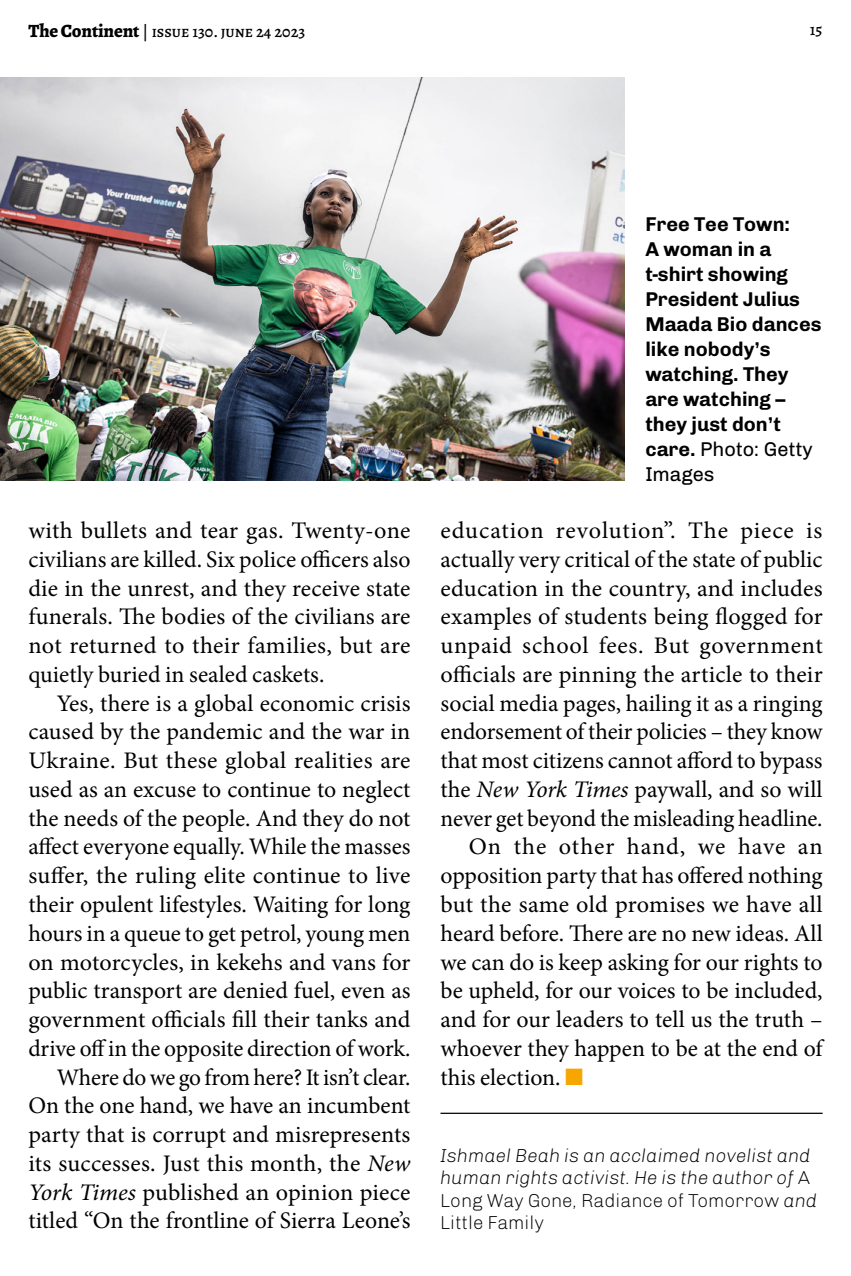
<style>
.page{position:relative;width:851px;height:1276px;background:#fff}
.page>*{position:absolute;margin:0;border:0;box-sizing:border-box;transform-origin:0 0}
.t1{font:23.75px/28.8px "Minion Pro";color:#000;text-align:justify}
.t2{font:700 20px/25px "Chivo";color:#000}
.t3{font:italic 300 18.75px/22.5px "Chivo";color:#000}
.t4{font:500 16.25px "Alegreya";color:#000}
.s1{font-weight:800;font-size:18.75px}
.s2{font-style:italic}
.s3{font-weight:400}
.s4{color:#f7a600}
.s5{font-style:normal}
</style>
<div class="page">
<img style="left:0;top:78px;width:624px;height:402px">
<hr style="left:440px;top:1112px;width:382px;height:2px;background:#000">
<p class="t4" style="left:28px;top:22px;width:278px"><span class="s1">The Continent</span> | issue 130. june 24 2023</p>
<p class="t4" style="left:809px;top:19px;width:14px">15</p>
<p class="t1" style="left:28px;top:516px;width:383px">with bullets and tear gas. Twenty-one civilians are killed. Six police officers also die in the unrest, and they receive state funerals. The bodies of the civilians are not returned to their families, but are quietly buried in sealed caskets.</p>
<p class="t1" style="left:28px;top:689px;width:383px;text-indent:28px">Yes, there is a global economic crisis caused by the pandemic and the war in Ukraine. But these global realities are used as an excuse to continue to neglect the needs of the people. And they do not affect everyone equally. While the masses suffer, the ruling elite continue to live their opulent lifestyles. Waiting for long hours in a queue to get petrol, young men on motorcycles, in kekehs and vans for public transport are denied fuel, even as government officials fill their tanks and drive off in the opposite direction of work.</p>
<p class="t1" style="left:28px;top:1062px;width:383px;text-indent:28px">Where do we go from here? It isn’t clear.<br>On the one hand, we have an incumbent party that is corrupt and misrepresents its successes. Just this month, the <span class="s2">New York Times</span> published an opinion piece titled “On the frontline of Sierra Leone’s</p>
<p class="t2" style="left:645px;top:211px;width:178px">Free Tee Town:<br>A woman in a t-shirt showing<br>President Julius<br>Maada Bio dances like nobody’s watching. They are watching – they just don’t care. <span class="s3">Photo: Getty<br>Images</span></p>
<p class="t1" style="left:440px;top:516px;width:383px">education revolution”. The piece is actually very critical of the state of public education in the country, and includes examples of students being flogged for unpaid school fees. But government officials are pinning the article to their social media pages, hailing it as a ringing endorsement of their policies – they know that most citizens cannot afford to bypass the <span class="s2">New York Times</span> paywall, and so will never get beyond the misleading headline.</p>
<p class="t1" style="left:440px;top:832px;width:383px;text-indent:28px">On the other hand, we have an opposition party that has offered nothing but the same old promises we have all heard before. There are no new ideas. All we can do is keep asking for our rights to be upheld, for our voices to be included, and for our leaders to tell us the truth – whoever they happen to be at the end of this election. <span class="s4">■</span></p>
<p class="t3" style="left:440px;top:1144px;width:378px">Ishmael Beah is an acclaimed novelist and human rights activist. He is the author of <span class="s5">A Long Way Gone</span>, <span class="s5">Radiance of Tomorrow</span> and <span class="s5">Little Family</span></p>
</div>
